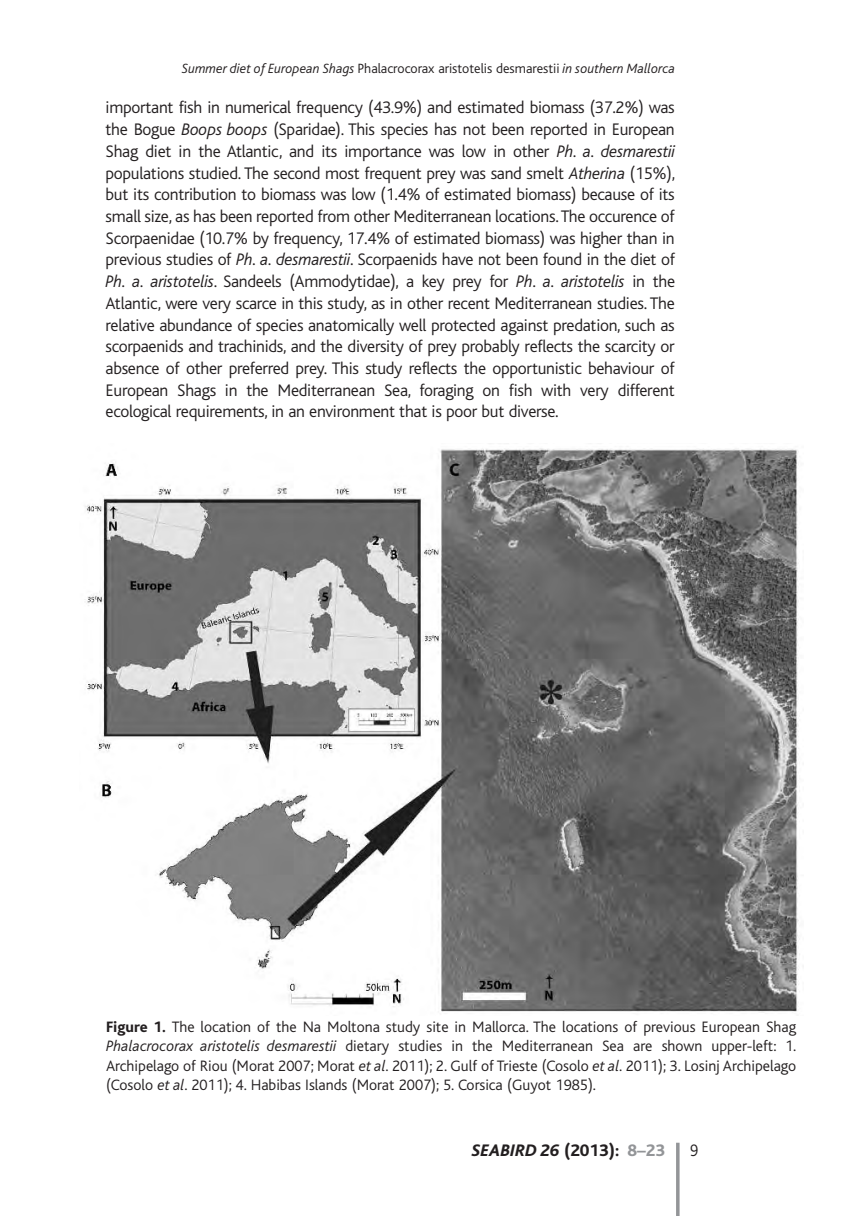
<style>
.page{position:relative;width:844px;height:1216px;background:#fff}
.page>*{position:absolute;margin:0;border:0;box-sizing:border-box;transform-origin:0 0}
.t1{font:300 17.5px/21.7px "Bliss";letter-spacing:-.015em;color:#231f20;text-align:justify}
.t2{font:italic 800 17.5px "Bliss";color:#231f20}
.t3{font:300 17.5px "Bliss";letter-spacing:-.015em;color:#231f20;scale:.9 1}
.t4{font:300 15.75px/19.2px "Bliss";color:#231f20;text-align:justify}
.t5{font:italic 300 14px "Bliss";color:#231f20}
.s1{font-style:normal}
.s2{font-style:italic}
.s3{font-weight:800}
.s4{font-style:normal;color:#939598}
</style>
<div class="page">
<hr style="left:676px;top:1142px;width:3px;height:73px;background:#939598">
<img style="left:85px;top:448px;width:715px;height:565px">
<p class="t5" style="left:182px;top:63px;width:494px">Summer diet of European Shags <span class="s1">Phalacrocorax aristotelis desmarestii</span> in southern Mallorca</p>
<p class="t1" style="left:106px;top:98px;width:571px">important fish in numerical frequency (43.9%) and estimated biomass (37.2%) was the Bogue <span class="s2">Boops boops</span> (Sparidae). This species has not been reported in European Shag diet in the Atlantic, and its importance was low in other <span class="s2">Ph. a. desmarestii </span>populations studied. The second most frequent prey was sand smelt <span class="s2">Atherina</span> (15%), but its contribution to biomass was low (1.4% of estimated biomass) because of its small size, as has been reported from other Mediterranean locations. The occurence of Scorpaenidae (10.7% by frequency, 17.4% of estimated biomass) was higher than in previous studies of <span class="s2">Ph. a. desmarestii</span>. Scorpaenids have not been found in the diet of <span class="s2">Ph. a. aristotelis</span>. Sandeels (Ammodytidae), a key prey for <span class="s2">Ph. a. aristotelis</span> in the Atlantic, were very scarce in this study, as in other recent Mediterranean studies. The relative abundance of species anatomically well protected against predation, such as scorpaenids and trachinids, and the diversity of prey probably reflects the scarcity or absence of other preferred prey. This study reflects the opportunistic behaviour of European Shags in the Mediterranean Sea, foraging on fish with very different ecological requirements, in an environment that is poor but diverse.</p>
<p class="t4" style="left:106px;top:1018px;width:691px"><span class="s3">Figure 1.</span> The location of the Na Moltona study site in Mallorca. The locations of previous European Shag <span class="s2">Phalacrocorax aristotelis desmarestii</span> dietary studies in the Mediterranean Sea are shown upper-left: 1.<br>Archipelago of Riou (Morat 2007; Morat <span class="s2">et al</span>. 2011); 2. Gulf of Trieste (Cosolo <span class="s2">et al</span>. 2011); 3. Losinj Archipelago (Cosolo <span class="s2">et al</span>. 2011); 4. Habibas Islands (Morat 2007); 5. Corsica (Guyot 1985).</p>
<p class="t2" style="left:472px;top:1144px;width:195px">SEABIRD 26 <span class="s1">(2013):</span> <span class="s4">8–23</span></p>
<p class="t3" style="left:690px;top:1144px;width:11px">9</p>
</div>
